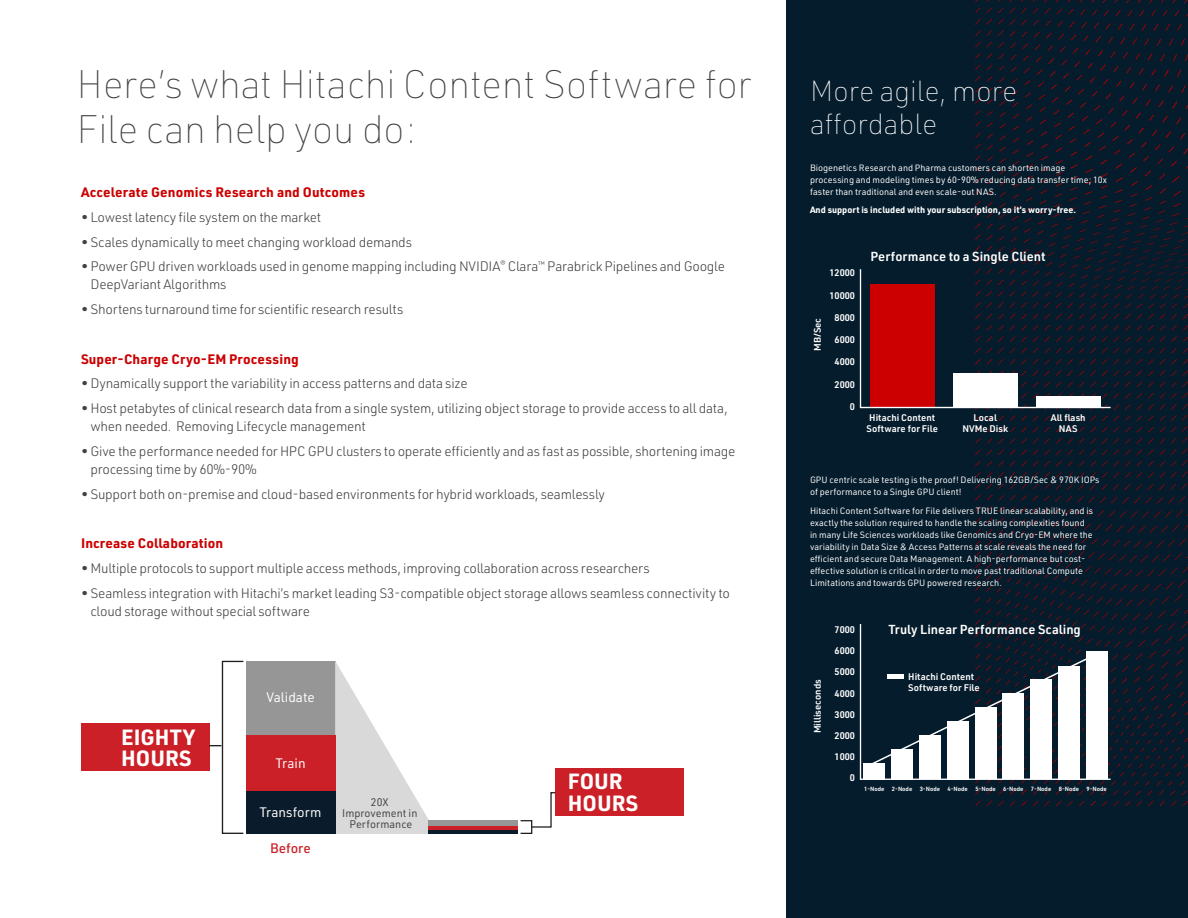
<style>
.page{position:relative;width:1188px;height:918px;background:#fff}
.page>*{position:absolute;margin:0;border:0;box-sizing:border-box;transform-origin:0 0}
.Section_Header_Large{font:100 39px/45px "URWDIN";letter-spacing:-.01em;color:#414141}
.Sidebar_Heading{font:100 28.5px/33px "URWDIN";letter-spacing:-.005em;color:#fff}
.t1{font:700 21.6px/21.6px "URWDIN";color:#fff}
.Body_Copy{font:300 13.5px/18px "URWDIN";letter-spacing:-.02em;color:#414141}
.Body_Copy-2{font:700 13.5px "URWDIN";letter-spacing:.01em;color:#c00}
.t2{font:13.5px "URWDIN";color:#fff}
.t3{font:500 13.5px "URWDIN";color:#cb2027}
.Body_copy{font:600 12.9px "URWDIN";color:#fff}
.t4{font:10.8px/10.8px "URWDIN";color:#424242;text-align:center}
.Body_copy-2{font:600 9.45px/10.8px "URWDIN";color:#fff}
.Body_copy-3{font:9px/12px "URWDIN";color:#fff}
.Body_copy-4{font:700 9px "URWDIN";color:#fff}
.Body_copy-5{font:600 6px "URWDIN";color:#fff}
</style>
<div class="page">
<div style="left:786px;top:0;width:402px;height:918px;background:#051c2c"></div>
<img style="left:976px;top:0;width:212px;height:807px">
<svg style="left:859px;top:268px;width:253px;height:141px"></svg>
<svg style="left:859px;top:623px;width:253px;height:158px"></svg>
<div style="left:887px;top:674px;width:17px;height:5px;background:#fff"></div>
<div style="left:81px;top:724px;width:128px;height:47px;background:#cb2027"></div>
<div style="left:555px;top:768px;width:129px;height:47px;background:#cb2027"></div>
<div style="left:246px;top:661px;width:89px;height:74px;background:#969696"></div>
<div style="left:222px;top:661px;width:22px;height:173px;border:1px solid #231f20"></div>
<svg style="left:335px;top:661px;width:94px;height:173px"></svg>
<div style="left:246px;top:735px;width:89px;height:57px;background:#cb2027"></div>
<div style="left:246px;top:792px;width:89px;height:42px;background:#0a1c2b"></div>
<div style="left:429px;top:820px;width:89px;height:6px;background:#969696"></div>
<div style="left:429px;top:826px;width:89px;height:5px;background:#cb2027"></div>
<hr style="left:429px;top:831px;width:89px;height:3px;background:#0a1c2b">
<svg style="left:520px;top:792px;width:37px;height:42px"></svg>
<svg style="left:209px;top:745px;width:12px;height:1px"></svg>
<p class="Section_Header_Large" style="left:76px;top:61px;width:677px">Here’s what Hitachi Content Software for<br>File can help you do:</p>
<p class="Sidebar_Heading" style="left:810px;top:74px;width:209px">More agile, more affordable</p>
<p class="Body_copy-3" style="left:810px;top:161px;width:299px">Biogenetics Research and Pharma customers can shorten image processing and modeling times by 60-90% reducing data transfer time; 10x faster than traditional and even scale-out NAS.</p>
<p class="Body_copy-4" style="left:810px;top:204px;width:268px">And support is included with your subscription, so it’s worry-free.</p>
<p class="Body_Copy-2" style="left:81px;top:183px;width:286px">Accelerate Genomics Research and Outcomes</p>
<p class="Body_Copy" style="left:81px;top:208px;width:242px">• Lowest latency file system on the market</p>
<p class="Body_Copy" style="left:81px;top:233px;width:332px">• Scales dynamically to meet changing workload demands</p>
<p class="Body_Copy" style="left:90px;top:257px;width:636px;text-indent:-9px">• Power GPU driven workloads used in genome mapping including NVIDIA<sup>®</sup> Clara<sup>™</sup> Parabrick Pipelines and Google<br>DeepVariant Algorithms</p>
<p class="Body_Copy" style="left:81px;top:300px;width:324px">• Shortens turnaround time for scientific research results</p>
<p class="Body_Copy-2" style="left:81px;top:350px;width:219px">Super-Charge Cryo-EM Processing</p>
<p class="Body_Copy" style="left:81px;top:374px;width:388px">• Dynamically support the variability in access patterns and data size</p>
<p class="Body_Copy" style="left:90px;top:399px;width:639px;text-indent:-9px">• Host petabytes of clinical research data from a single system, utilizing object storage to provide access to all data, when needed. Removing Lifecycle management</p>
<p class="Body_Copy" style="left:90px;top:442px;width:646px;text-indent:-9px">• Give the performance needed for HPC GPU clusters to operate efficiently and as fast as possible, shortening image processing time by 60%-90%</p>
<p class="Body_Copy" style="left:81px;top:485px;width:526px">• Support both on-premise and cloud-based environments for hybrid workloads, seamlessly</p>
<p class="Body_Copy-2" style="left:81px;top:534px;width:144px">Increase Collaboration</p>
<p class="Body_Copy" style="left:81px;top:559px;width:570px">• Multiple protocols to support multiple access methods, improving collaboration across researchers</p>
<p class="Body_Copy" style="left:90px;top:584px;width:641px;text-indent:-9px">• Seamless integration with Hitachi’s market leading S3-compatible object storage allows seamless connectivity to cloud storage without special software</p>
<p class="Body_copy" style="left:870px;top:247px;width:177px">Performance to a Single Client</p>
<p class="Body_copy-2" style="left:829px;top:267px;width:27px">12000</p>
<p class="Body_copy-2" style="left:829px;top:289px;width:27px">10000</p>
<p class="Body_copy-2" style="left:835px;top:312px;width:22px">8000</p>
<p class="Body_copy-2" style="left:835px;top:334px;width:22px">6000</p>
<p class="Body_copy-2" style="left:835px;top:356px;width:22px">4000</p>
<p class="Body_copy-2" style="left:835px;top:379px;width:22px">2000</p>
<p class="Body_copy-2" style="left:850px;top:401px;width:7px">0</p>
<p class="Body_copy-2" style="left:812px;top:351px;width:34px;rotate:-90deg">MB/Sec</p>
<p class="Body_copy-2" style="left:866px;top:412px;width:73px">Hitachi Content<br>Software for File</p>
<p class="Body_copy-2" style="left:962px;top:412px;width:47px;text-align:center">Local<br>NVMe Disk</p>
<p class="Body_copy-2" style="left:1051px;top:412px;width:36px;text-align:center">All flash<br>NAS</p>
<p class="Body_copy-3" style="left:810px;top:474px;width:291px">GPU centric scale testing is the proof! Delivering 162GB/Sec &amp; 970K IOPs of performance to a Single GPU client!</p>
<p class="Body_copy-3" style="left:810px;top:504px;width:285px">Hitachi Content Software for File delivers TRUE linear scalability, and is exactly the solution required to handle the scaling complexities found in many Life Sciences workloads like Genomics and Cryo-EM where the variability in Data Size &amp; Access Patterns at scale reveals the need for efficient and secure Data Management. A high-performance but cost&shy;effective solution is critical in order to move past traditional Compute Limitations and towards GPU powered research.</p>
<p class="t1" style="left:121px;top:725px;width:75px">EIGHTY<br>HOURS</p>
<p class="t2" style="left:266px;top:688px;width:50px">Validate</p>
<p class="t2" style="left:276px;top:754px;width:32px">Train</p>
<p class="t2" style="left:260px;top:803px;width:64px">Transform</p>
<p class="t3" style="left:270px;top:839px;width:42px">Before</p>
<p class="t4" style="left:342px;top:797px;width:77px">20X<br>Improvement in<br>Performance</p>
<p class="t1" style="left:568px;top:770px;width:72px">FOUR<br>HOURS</p>
<p class="Body_copy-2" style="left:812px;top:733px;width:55px;rotate:-90deg">Milliseconds</p>
<p class="Body_copy-2" style="left:835px;top:624px;width:22px">7000</p>
<p class="Body_copy" style="left:888px;top:620px;width:194px">Truly Linear Performance Scaling</p>
<p class="Body_copy-2" style="left:835px;top:645px;width:22px">6000</p>
<p class="Body_copy-2" style="left:835px;top:666px;width:22px">5000</p>
<p class="Body_copy-2" style="left:835px;top:687px;width:22px">4000</p>
<p class="Body_copy-2" style="left:835px;top:709px;width:22px">3000</p>
<p class="Body_copy-2" style="left:835px;top:730px;width:22px">2000</p>
<p class="Body_copy-2" style="left:835px;top:751px;width:22px">1000</p>
<p class="Body_copy-2" style="left:850px;top:772px;width:7px">0</p>
<p class="Body_copy-2" style="left:908px;top:671px;width:73px">Hitachi Content<br>Software for File</p>
<p class="Body_copy-5" style="left:864px;top:785px;width:22px">1-Node</p>
<p class="Body_copy-5" style="left:892px;top:785px;width:22px">2-Node</p>
<p class="Body_copy-5" style="left:920px;top:785px;width:22px">3-Node</p>
<p class="Body_copy-5" style="left:948px;top:785px;width:22px">4-Node</p>
<p class="Body_copy-5" style="left:975px;top:785px;width:22px">5-Node</p>
<p class="Body_copy-5" style="left:1003px;top:785px;width:22px">6-Node</p>
<p class="Body_copy-5" style="left:1031px;top:785px;width:22px">7-Node</p>
<p class="Body_copy-5" style="left:1059px;top:785px;width:22px">8-Node</p>
<p class="Body_copy-5" style="left:1087px;top:785px;width:22px">9-Node</p>
</div>
